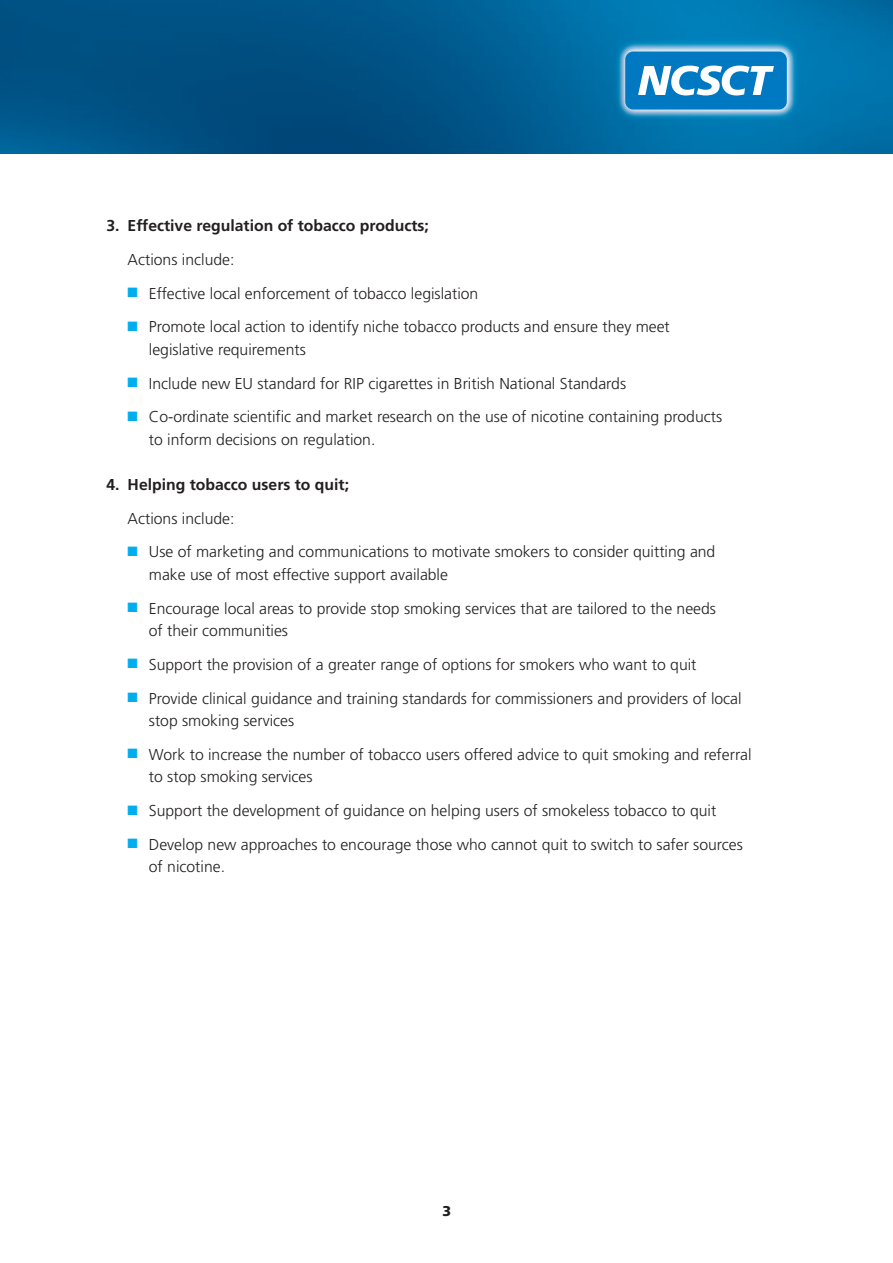
<style>
.page{position:relative;width:893px;height:1263px;background:#fff}
.page>*{position:absolute;margin:0;border:0;box-sizing:border-box;transform-origin:0 0}
.t1{font:300 15.75px/22.5px "Frutiger";color:#231f20}
.t2{font:700 15.75px "Frutiger";color:#231f20}
.t3{font:900 14.25px "Frutiger";color:#231f20}
.s1{color:#00aeef}
</style>
<div class="page">
<img style="left:0;top:0;width:892px;height:153px">
<div style="left:625px;top:52px;width:161px;height:58px;background:#0079c2;border-radius:8px"></div>
<svg style="left:638px;top:66px;width:136px;height:29px"></svg>
<p class="t2" style="left:106px;top:219px;width:324px">3. Effective regulation of tobacco products;</p>
<p class="t1" style="left:128px;top:249px;width:108px">Actions include:</p>
<p class="t1" style="left:128px;top:283px;width:352px"><span class="s1">■</span> Effective local enforcement of tobacco legislation</p>
<p class="t1" style="left:149px;top:317px;width:522px;text-indent:-21px"><span class="s1">■</span> Promote local action to identify niche tobacco products and ensure they meet legislative requirements</p>
<p class="t1" style="left:128px;top:373px;width:500px"><span class="s1">■</span> Include new EU standard for RIP cigarettes in British National Standards</p>
<p class="t1" style="left:149px;top:407px;width:574px;text-indent:-21px"><span class="s1">■</span> Co-ordinate scientific and market research on the use of nicotine containing products to inform decisions on regulation.</p>
<p class="t2" style="left:106px;top:478px;width:244px">4. Helping tobacco users to quit;</p>
<p class="t1" style="left:128px;top:508px;width:108px">Actions include:</p>
<p class="t1" style="left:149px;top:542px;width:568px;text-indent:-21px"><span class="s1">■</span> Use of marketing and communications to motivate smokers to consider quitting and make use of most effective support available</p>
<p class="t1" style="left:149px;top:598px;width:568px;text-indent:-21px"><span class="s1">■</span> Encourage local areas to provide stop smoking services that are tailored to the needs of their communities</p>
<p class="t1" style="left:128px;top:654px;width:570px"><span class="s1">■</span> Support the provision of a greater range of options for smokers who want to quit</p>
<p class="t1" style="left:149px;top:688px;width:594px;text-indent:-21px"><span class="s1">■</span> Provide clinical guidance and training standards for commissioners and providers of local stop smoking services</p>
<p class="t1" style="left:149px;top:744px;width:604px;text-indent:-21px"><span class="s1">■</span> Work to increase the number of tobacco users offered advice to quit smoking and referral to stop smoking services</p>
<p class="t1" style="left:128px;top:801px;width:590px"><span class="s1">■</span> Support the development of guidance on helping users of smokeless tobacco to quit</p>
<p class="t1" style="left:149px;top:834px;width:595px;text-indent:-21px"><span class="s1">■</span> Develop new approaches to encourage those who cannot quit to switch to safer sources of nicotine.</p>
<p class="t3" style="left:442px;top:1206px;width:10px">3</p>
</div>
